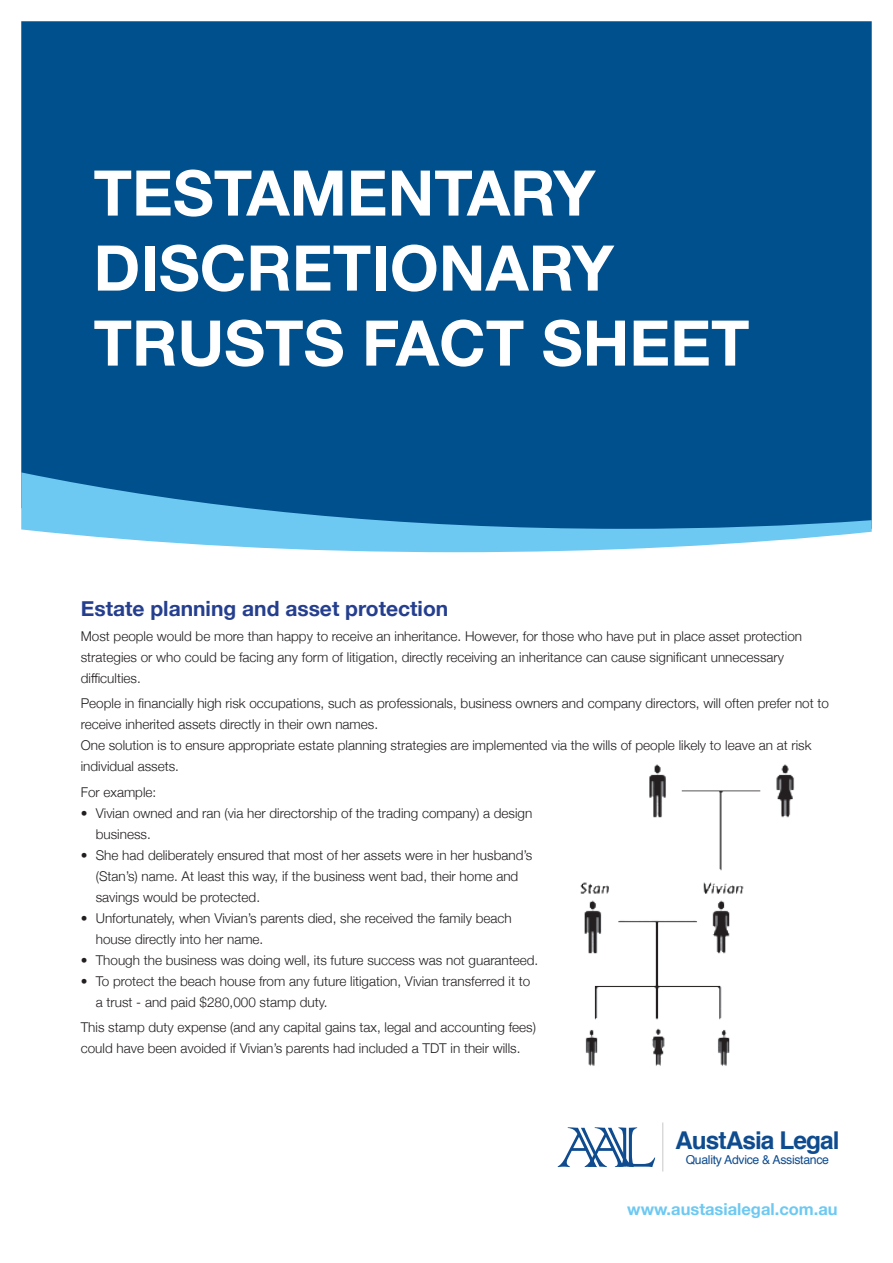
<style>
.page{position:relative;width:893px;height:1263px;background:#fff}
.page>*{position:absolute;margin:0;border:0;box-sizing:border-box;transform-origin:0 0}
.t1{font:75.45px "Colonna";color:#0f4c8f}
.t2{font:700 63px/75px "Helvetica Neue";color:#fff}
.t3{font:700 24.45px "Helvetica";letter-spacing:-.04em;color:#0f4c8f}
.t4{font:700 21px "Helvetica Neue";color:#253f8e}
.Greens{font:700 16.5px "Helvetica Neue";color:#6dc9f2}
.t5{font:300 13.5px/21px "Helvetica Neue";color:#231f20}
.t6{font:12.3px "Helvetica";letter-spacing:-.025em;color:#0f4c8f}
</style>
<div class="page">
<div style="left:21px;top:21px;width:851px;height:532px;background:#01508e"></div>
<hr style="left:662px;top:1122px;width:1px;height:49px;background:#c7c8ca">
<svg style="left:21px;top:472px;width:851px;height:80px;fill:#01508e"></svg>
<img style="left:580px;top:764px;width:215px;height:302px">
<p class="t2" style="left:94px;top:157px;width:657px">TESTAMENTARY<br>DISCRETIONARY<br>TRUSTS FACT SHEET</p>
<p class="t4" style="left:81px;top:592px;width:369px">Estate planning and asset protection</p>
<p class="t5" style="left:81px;top:625px;width:723px">Most people would be more than happy to receive an inheritance. However, for those who have put in place asset protection strategies or who could be facing any form of litigation, directly receiving an inheritance can cause significant unnecessary difficulties.</p>
<p class="t5" style="left:81px;top:692px;width:750px">People in financially high risk occupations, such as professionals, business owners and company directors, will often prefer not to receive inherited assets directly in their own names.</p>
<p class="t5" style="left:81px;top:734px;width:732px">One solution is to ensure appropriate estate planning strategies are implemented via the wills of people likely to leave an at risk individual assets.</p>
<p class="t5" style="left:81px;top:780px;width:77px">For example:</p>
<p class="t5" style="left:96px;top:801px;width:438px;text-indent:-15px">• Vivian owned and ran (via her directorship of the trading company) a design business.</p>
<p class="t5" style="left:96px;top:843px;width:438px;text-indent:-15px">• She had deliberately ensured that most of her assets were in her husband’s (Stan’s) name. At least this way, if the business went bad, their home and savings would be protected.</p>
<p class="t5" style="left:96px;top:906px;width:417px;text-indent:-15px">• Unfortunately, when Vivian’s parents died, she received the family beach house directly into her name.</p>
<p class="t5" style="left:81px;top:948px;width:459px">• Though the business was doing well, its future success was not guaranteed.</p>
<p class="t5" style="left:96px;top:969px;width:436px;text-indent:-15px">• To protect the beach house from any future litigation, Vivian transferred it to a trust - and paid $280,000 stamp duty.</p>
<p class="t5" style="left:81px;top:1015px;width:457px">This stamp duty expense (and any capital gains tax, legal and accounting fees) could have been avoided if Vivian’s parents had included a TDT in their wills.</p>
<p class="t1" style="left:557px;top:1098px;width:101px">AAL</p>
<p class="t3" style="left:675px;top:1120px;width:166px">AustAsia Legal</p>
<p class="t6" style="left:686px;top:1150px;width:145px">Quality Advice &amp; Assistance</p>
<p class="Greens" style="left:627px;top:1196px;width:212px">www.austasialegal.com.au</p>
</div>
